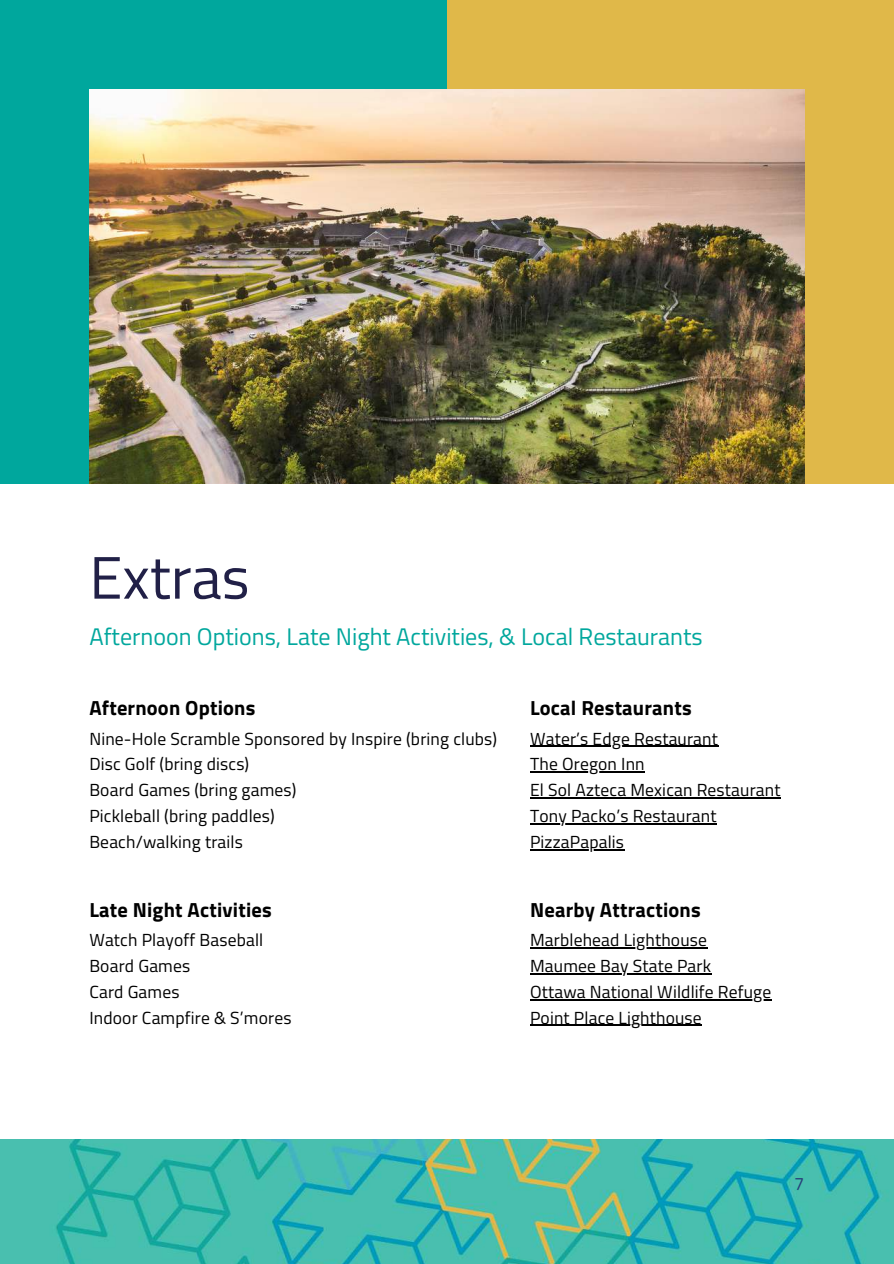
<style>
.page{position:relative;width:894px;height:1264px;background:#fff}
.page>*{position:absolute;margin:0;border:0;box-sizing:border-box;transform-origin:0 0}
.t1{font:60px "Titillium Web";color:#212047}
.t2{font:24px "Titillium Web";color:#00a79d}
.t3{font:700 20.4px "Titillium Web";letter-spacing:.01em;color:#000}
.t4{font:18px "Titillium Web";color:#273e7a}
.t5{font:17.55px/25.8px "Titillium Web";letter-spacing:.01em;color:#000}
</style>
<div class="page">
<div style="left:0;top:0;width:893px;height:483px;background:#e0b849"></div>
<div style="left:0;top:0;width:446px;height:483px;background:#00a79d"></div>
<img style="left:89px;top:89px;width:715px;height:394px">
<img style="left:0;top:1139px;width:893px;height:124px">
<hr style="left:530px;top:745px;width:188px;height:1px;background:#000">
<hr style="left:530px;top:771px;width:114px;height:1px;background:#000">
<hr style="left:530px;top:797px;width:250px;height:1px;background:#000">
<hr style="left:530px;top:823px;width:186px;height:1px;background:#000">
<hr style="left:530px;top:849px;width:94px;height:1px;background:#000">
<hr style="left:530px;top:947px;width:177px;height:1px;background:#000">
<hr style="left:530px;top:973px;width:181px;height:1px;background:#000">
<hr style="left:530px;top:999px;width:241px;height:1px;background:#000">
<hr style="left:530px;top:1024px;width:171px;height:2px;background:#000">
<h1 class="t1" style="left:89px;top:533px;width:162px">Extras</h1>
<h2 class="t2" style="left:89px;top:618px;width:614px">Afternoon Options, Late Night Activities, &amp; Local Restaurants</h2>
<p class="t3" style="left:89px;top:692px;width:167px">Afternoon Options</p>
<p class="t5" style="left:89px;top:724px;width:409px">Nine-Hole Scramble Sponsored by Inspire (bring clubs)<br>Disc Golf (bring discs)<br>Board Games (bring games)<br>Pickleball (bring paddles)<br>Beach/walking trails</p>
<p class="t3" style="left:89px;top:894px;width:184px">Late Night Activities</p>
<p class="t5" style="left:89px;top:926px;width:204px">Watch Playoff Baseball<br>Board Games<br>Card Games<br>Indoor Campfire &amp; S’mores</p>
<p class="t3" style="left:530px;top:692px;width:163px">Local Restaurants</p>
<p class="t5" style="left:530px;top:724px;width:252px">Water’s Edge Restaurant<br>The Oregon Inn<br>El Sol Azteca Mexican Restaurant<br>Tony Packo’s Restaurant<br>PizzaPapalis</p>
<p class="t3" style="left:530px;top:894px;width:172px">Nearby Attractions</p>
<p class="t5" style="left:530px;top:926px;width:243px">Marblehead Lighthouse<br>Maumee Bay State Park<br>Ottawa National Wildlife Refuge<br>Point Place Lighthouse</p>
<p class="t4" style="left:794px;top:1170px;width:12px">7</p>
</div>
